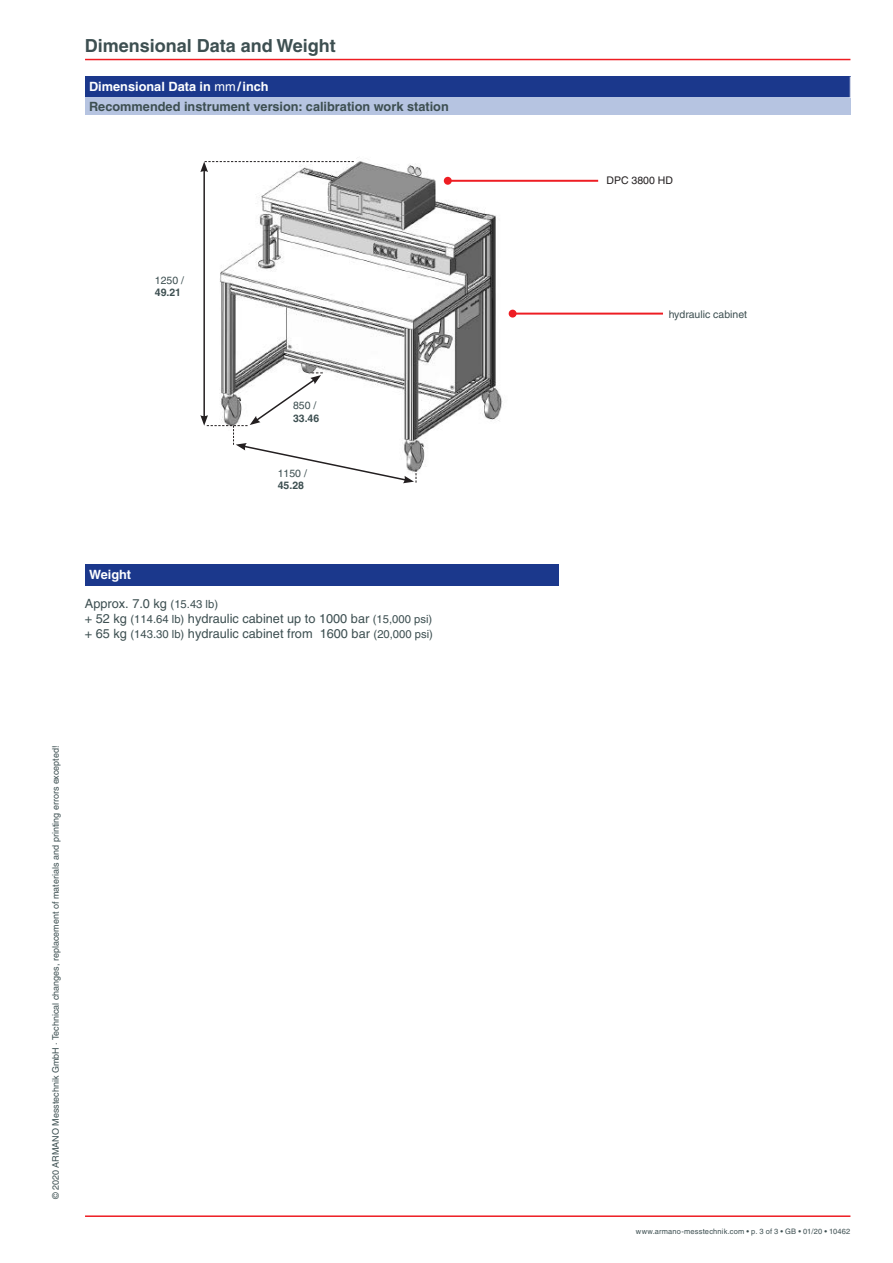
<style>
.page{position:relative;width:893px;height:1263px;background:#fff}
.page>*{position:absolute;margin:0;border:0;box-sizing:border-box;transform-origin:0 0}
.t1{font:700 18px "Helvetica";color:#3d4f51}
.t2{font:12.75px/15px "Helvetica";color:#3d4f51}
.t3{font:700 12.75px/19.8px "Helvetica";color:#3d4f51}
.t4{font:700 12.75px "Helvetica";color:#fff}
.t5{font:10.5px "Helvetica";color:#3d4f51}
.t6{font:700 10.5px "Helvetica";color:#3d4f51}
.t7{font:10.5px "Helvetica";color:#231f20}
.t8{font:9px "Helvetica";color:#3d4f51}
.t9{font:7.5px "Helvetica";letter-spacing:.025em;color:#3d4f51}
.s1{color:#fff}
.s2{font-weight:400;color:#fff}
.s3{font-size:11.25px}
</style>
<div class="page">
<div style="left:85px;top:77px;width:765px;height:21px;background:#1b388c"></div>
<div style="left:85px;top:98px;width:765px;height:17px;background:#b6c4e1"></div>
<svg style="left:850px;top:77px;width:1px;height:21px"></svg>
<div style="left:85px;top:564px;width:474px;height:21px;background:#1b388c"></div>
<img style="left:220px;top:161px;width:418px;height:323px">
<hr style="left:203px;top:170px;width:2px;height:247px;background:#231f20">
<svg style="left:200px;top:161px;width:154px;height:11px"></svg>
<svg style="left:200px;top:372px;width:217px;height:111px"></svg>
<hr style="left:513px;top:313px;width:150px;height:2px;background:#ee1d23">
<div style="left:509px;top:310px;width:8px;height:8px;background:#ee1d23;border-radius:50%"></div>
<hr style="left:448px;top:180px;width:150px;height:2px;background:#ee1d23">
<div style="left:444px;top:177px;width:8px;height:8px;background:#ee1d23;border-radius:50%"></div>
<hr style="left:85px;top:1215px;width:765px;height:2px;background:#ee1d23">
<hr style="left:85px;top:59px;width:765px;height:1px;background:#ee1d23">
<h1 class="t1" style="left:85px;top:34px;width:252px">Dimensional Data and Weight</h1>
<p class="t3" style="left:89px;top:77px;width:361px"><span class="s1">Dimensional Data in</span> <span class="s2">mm</span><span class="s1">/inch<br></span>Recommended instrument version: calibration work station</p>
<p class="t5" style="left:155px;top:274px;width:31px">1250 /</p>
<p class="t6" style="left:155px;top:286px;width:28px">49.21</p>
<p class="t4" style="left:89px;top:567px;width:44px">Weight</p>
<p class="t5" style="left:293px;top:399px;width:25px">850 /</p>
<p class="t6" style="left:293px;top:412px;width:28px">33.46</p>
<p class="t5" style="left:278px;top:467px;width:31px">1150 /</p>
<p class="t6" style="left:278px;top:479px;width:28px">45.28</p>
<p class="t2" style="left:85px;top:596px;width:350px">Approx. 7.0 kg <span class="s3">(15.43 lb)<br></span>+ 52 kg <span class="s3">(114.64 lb)</span> hydraulic cabinet up to 1000 bar <span class="s3">(15,000 psi) </span>+ 65 kg <span class="s3">(143.30 lb)</span> hydraulic cabinet from 1600 bar <span class="s3">(20,000 psi)</span></p>
<p class="t8" style="left:51px;top:1199px;width:455px;rotate:-90deg">© 2020 ARMANO Messtechnik GmbH · Technical changes, replacement of materials and printing errors excepted!</p>
<p class="t7" style="left:606px;top:174px;width:68px">DPC 3800 HD</p>
<p class="t5" style="left:669px;top:308px;width:80px">hydraulic cabinet</p>
<p class="t9" style="left:636px;top:1227px;width:216px">www.armano-messtechnik.com • p. 3 of 3 • GB • 01/20 • 10462</p>
</div>
